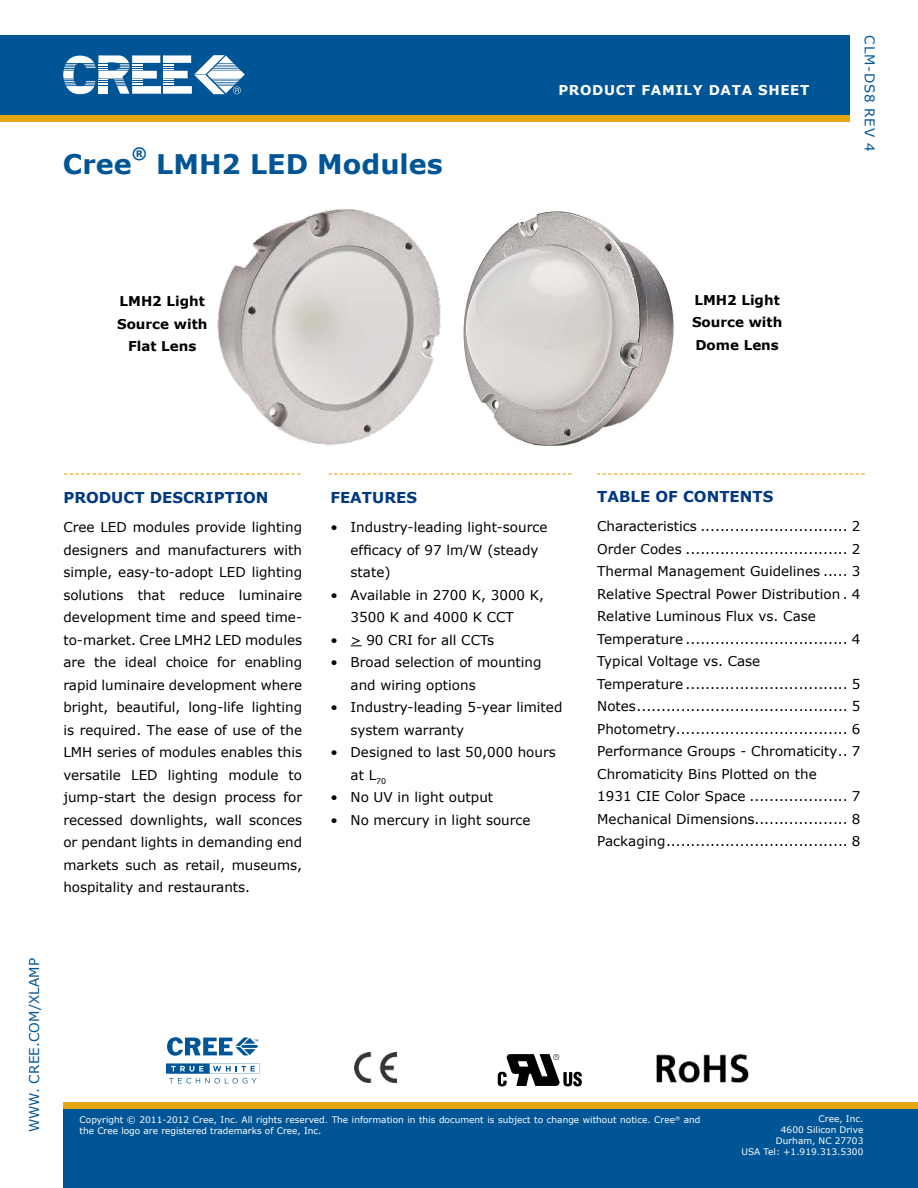
<style>
.page{position:relative;width:918px;height:1188px;background:#fff}
.page>*{position:absolute;margin:0;border:0;box-sizing:border-box;transform-origin:0 0}
.t1{font:700 27px "Verdana";color:#005596}
.t2{font:700 15.75px "Verdana";color:#005596}
.t3{font:700 15px "Verdana";color:#003882}
.t4{font:13.5px/22.5px "Verdana";color:#000}
.t5{font:700 13.5px/22.5px "Verdana";color:#000}
.t6{font:700 13.5px "Verdana";letter-spacing:.05em;color:#fff}
.t7{font:13.5px "Verdana";letter-spacing:.01em;color:#005596}
.t8{font:13.5px "Verdana";letter-spacing:.045em;color:#005596}
.t9{font:9px/10.8px "Verdana";color:#fff;text-align:right}
</style>
<div class="page">
<div style="left:63px;top:1108px;width:855px;height:80px;background:#005596"></div>
<div style="left:0;top:115px;width:850px;height:7px;background:#e7a614"></div>
<div style="left:0;top:35px;width:850px;height:80px;background:#005596"></div>
<svg style="left:63px;top:55px;width:182px;height:39px"></svg>
<div style="left:63px;top:1102px;width:855px;height:6px;background:#e7a614"></div>
<svg style="left:64px;top:473px;width:236px;height:2px"></svg>
<svg style="left:328px;top:473px;width:244px;height:2px"></svg>
<svg style="left:597px;top:473px;width:268px;height:2px"></svg>
<svg style="left:166px;top:1063px;width:93px;height:21px"></svg>
<svg style="left:167px;top:1037px;width:91px;height:19px"></svg>
<img style="left:354px;top:1052px;width:42px;height:30px">
<img style="left:656px;top:1053px;width:93px;height:30px">
<svg style="left:498px;top:1054px;width:84px;height:32px"></svg>
<img style="left:217px;top:209px;width:224px;height:237px">
<img style="left:463px;top:211px;width:211px;height:235px">
<p class="t2" style="left:132px;top:143px;width:17px">®</p>
<h1 class="t1" style="left:63px;top:147px;width:70px">CREE</h1>
<h1 class="t1" style="left:156px;top:147px;width:22px">LMH</h1>
<h1 class="t1" style="left:222px;top:147px;width:48px">2 LED</h1>
<h1 class="t1" style="left:317px;top:147px;width:127px">MODULES</h1>
<p class="t5" style="left:120px;top:290px;width:12px">LMH</p>
<p class="t5" style="left:152px;top:290px;width:54px">2 LIGHT</p>
<p class="t5" style="left:117px;top:312px;width:92px">SOURCE WITH</p>
<p class="t5" style="left:128px;top:335px;width:70px">FLAT LENS</p>
<p class="t6" style="left:558px;top:82px;width:252px">PRODUCT FAMILY DATA SHEET</p>
<p class="t8" style="left:878px;top:35px;width:117px;rotate:90deg">CLM-DS8 Rev 4</p>
<p class="t5" style="left:692px;top:288px;width:92px;text-indent:35px">2 LIGHT<br>SOURCE WITH<br>DOME LENS</p>
<p class="t5" style="left:695px;top:288px;width:12px">LMH</p>
<p class="t3" style="left:63px;top:488px;width:207px">PRODUCT DESCRIPTION</p>
<p class="t4" style="left:63px;top:516px;width:240px;text-align:justify">Cree LED modules provide lighting designers and manufacturers with simple, easy-to-adopt LED lighting solutions that reduce luminaire development time and speed time&shy;to-market. Cree LMH2 LED modules are the ideal choice for enabling rapid luminaire development where bright, beautiful, long-life lighting is required. The ease of use of the LMH series of modules enables this versatile LED lighting module to jump-start the design process for recessed downlights, wall sconces or pendant lights in demanding end markets such as retail, museums, hospitality and restaurants.</p>
<p class="t3" style="left:330px;top:488px;width:88px">FEATURES</p>
<p class="t4" style="left:351px;top:516px;width:198px;text-indent:-20px">• Industry-leading light-source efficacy of 97 lm/W (steady state)</p>
<p class="t4" style="left:351px;top:583px;width:195px;text-indent:-20px">• Available in 2700 K, 3000 K,<br>3500 K and 4000 K CCT</p>
<p class="t4" style="left:330px;top:628px;width:165px">• &gt; 90 CRI for all CCTs</p>
<p class="t4" style="left:351px;top:651px;width:192px;text-indent:-20px">• Broad selection of mounting and wiring options</p>
<p class="t4" style="left:351px;top:696px;width:213px;text-indent:-20px">• Industry-leading 5-year limited system warranty</p>
<p class="t4" style="left:351px;top:741px;width:207px;text-indent:-20px">• Designed to last 50,000 hours at L<sub>70</sub></p>
<p class="t4" style="left:330px;top:786px;width:164px">• No UV in light output</p>
<p class="t4" style="left:330px;top:808px;width:202px">• No mercury in light source</p>
<p class="t3" style="left:597px;top:487px;width:178px">TABLE OF CONTENTS</p>
<p class="t4" style="left:597px;top:514px;width:265px">Characteristics .............................. 2<br>Order Codes ................................. 2<br>Thermal Management Guidelines ..... 3<br>Relative Spectral Power Distribution . 4<br>Relative Luminous Flux vs. Case Temperature ................................. 4<br>Typical Voltage vs. Case<br>Temperature ................................. 5<br>Notes........................................... 5<br>Photometry................................... 6<br>Performance Groups - Chromaticity.. 7<br>Chromaticity Bins Plotted on the<br>1931 CIE Color Space .................... 7<br>Mechanical Dimensions................... 8<br>Packaging..................................... 8</p>
<p class="t7" style="left:26px;top:1132px;width:176px;rotate:-90deg">www. cree.com/Xlam p</p>
<p class="t9" style="left:80px;top:1125px;width:243px">the Cree logo are registered trademarks of Cree, Inc.</p>
<p class="t9" style="left:742px;top:1113px;width:123px">Cree, Inc.<br>4600 Silicon Drive<br>Durham, NC 27703<br>USA Tel: +1.919.313.5300</p>
<p class="t9" style="left:80px;top:1114px;width:623px">Copyright © 2011-2012 Cree, Inc. All rights reserved. The information in this document is subject to change without notice. Cree<sup>®</sup> and</p>
</div>
